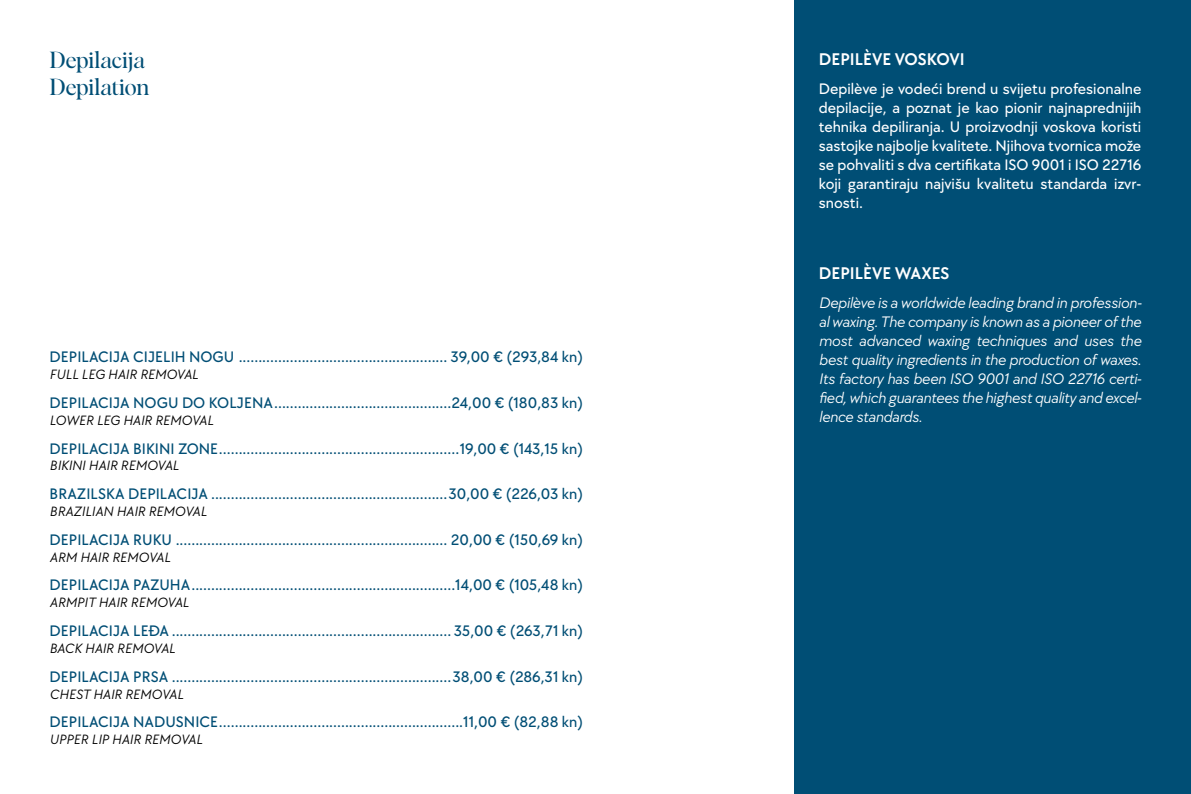
<style>
.page{position:relative;width:1191px;height:794px;background:#fff}
.page>*{position:absolute;margin:0;border:0;box-sizing:border-box;transform-origin:0 0}
.t1{font:22.75px/27.3px "Albra Display";letter-spacing:-.005em;color:#004e75}
.t2{font:600 17.5px "TT Chocolates";color:#fff}
.t3{font:500 15.75px "TT Chocolates";color:#004e75}
.t4{font:italic 15.75px/18.9px "TT Chocolates";letter-spacing:-.02em;color:#fff;text-align:justify}
.t5{font:500 15.75px/18.9px "TT Chocolates";color:#fff;text-align:justify}
.t6{font:italic 14px "TT Chocolates";color:#000}
</style>
<div class="page">
<div style="left:794px;top:0;width:397px;height:794px;background:#004e75"></div>
<h1 class="t1" style="left:50px;top:44px;width:101px">Depilacija<br>Depilation</h1>
<p class="t2" style="left:819px;top:48px;width:147px">DEPILÈVE VOSKOVI</p>
<p class="t5" style="left:819px;top:79px;width:324px">Depilève je vodeći brend u svijetu profesionalne depilacije, a poznat je kao pionir najnaprednijih tehnika depiliranja. U proizvodnji voskova koristi sastojke najbolje kvalitete. Njihova tvornica može se pohvaliti s dva certifikata ISO 9001 i ISO 22716 koji garantiraju najvišu kvalitetu standarda izvr&shy;snosti.</p>
<p class="t3" style="left:50px;top:346px;width:535px">DEPILACIJA CIJELIH NOGU ..................................................... 39,00 € (293,84 kn)</p>
<p class="t6" style="left:50px;top:365px;width:150px">FULL LEG HAIR REMOVAL</p>
<p class="t3" style="left:50px;top:392px;width:535px">DEPILACIJA NOGU DO KOLJENA.............................................24,00 € (180,83 kn)</p>
<p class="t6" style="left:50px;top:411px;width:165px">LOWER LEG HAIR REMOVAL</p>
<p class="t3" style="left:50px;top:438px;width:535px">DEPILACIJA BIKINI ZONE.............................................................19,00 € (143,15 kn)</p>
<p class="t6" style="left:50px;top:456px;width:131px">BIKINI HAIR REMOVAL</p>
<p class="t3" style="left:50px;top:483px;width:535px">BRAZILSKA DEPILACIJA ............................................................30,00 € (226,03 kn)</p>
<p class="t6" style="left:50px;top:502px;width:159px">BRAZILIAN HAIR REMOVAL</p>
<p class="t3" style="left:50px;top:529px;width:535px">DEPILACIJA RUKU ..................................................................... 20,00 € (150,69 kn)</p>
<p class="t6" style="left:50px;top:548px;width:122px">ARM HAIR REMOVAL</p>
<p class="t3" style="left:50px;top:574px;width:535px">DEPILACIJA PAZUHA...................................................................14,00 € (105,48 kn)</p>
<p class="t6" style="left:50px;top:593px;width:141px">ARMPIT HAIR REMOVAL</p>
<p class="t3" style="left:50px;top:620px;width:535px">DEPILACIJA LEĐA ....................................................................... 35,00 € (263,71 kn)</p>
<p class="t6" style="left:50px;top:639px;width:127px">BACK HAIR REMOVAL</p>
<p class="t3" style="left:50px;top:666px;width:535px">DEPILACIJA PRSA .......................................................................38,00 € (286,31 kn)</p>
<p class="t6" style="left:50px;top:685px;width:135px">CHEST HAIR REMOVAL</p>
<p class="t3" style="left:50px;top:711px;width:535px">DEPILACIJA NADUSNICE..............................................................11,00 € (82,88 kn)</p>
<p class="t6" style="left:50px;top:730px;width:154px">UPPER LIP HAIR REMOVAL</p>
<p class="t2" style="left:819px;top:261px;width:132px">DEPILÈVE WAXES</p>
<p class="t4" style="left:819px;top:293px;width:324px">Depilève is a worldwide leading brand in profession&shy;al waxing. The company is known as a pioneer of the most advanced waxing techniques and uses the best quality ingredients in the production of waxes.<br>Its factory has been ISO 9001 and ISO 22716 certi&shy;fied, which guarantees the highest quality and excel&shy;lence standards.</p>
</div>
